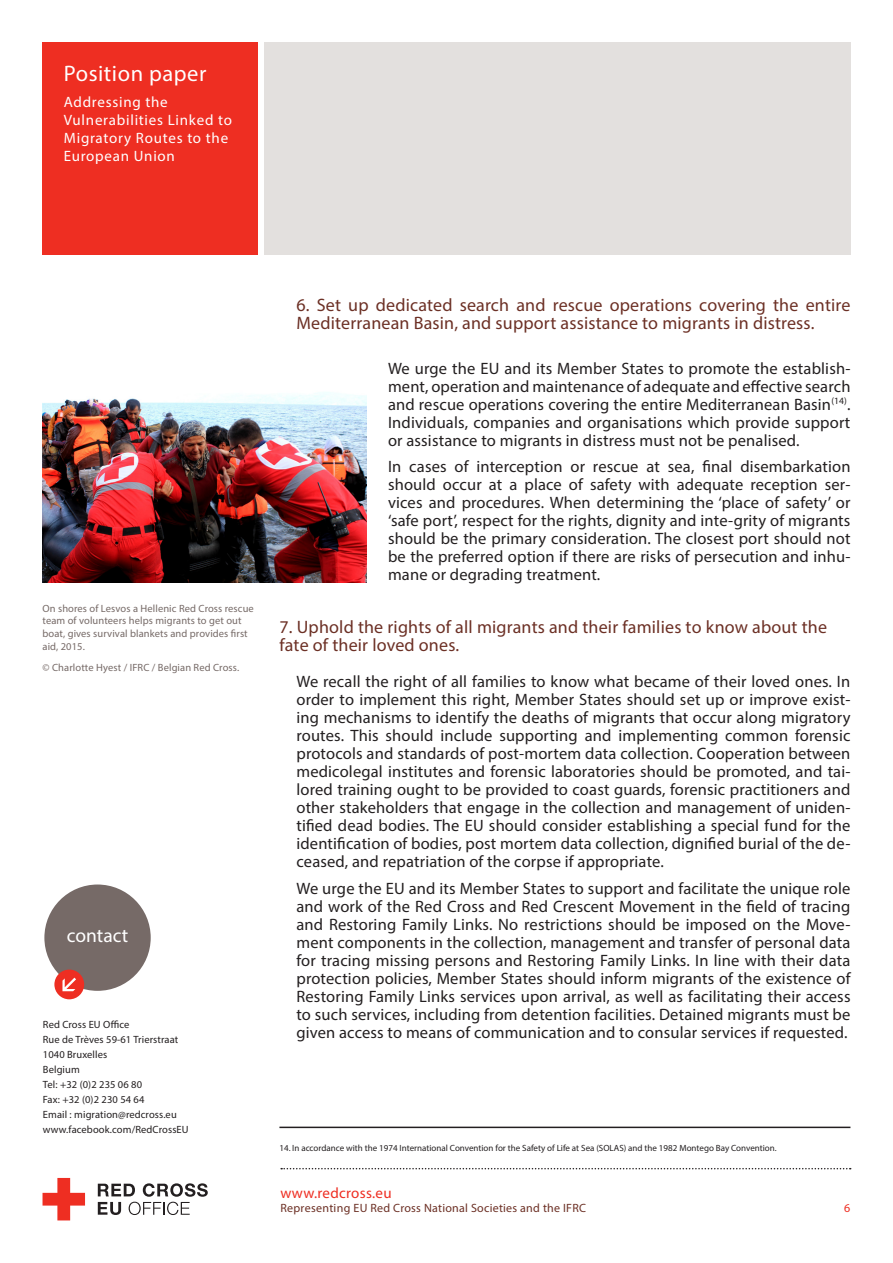
<style>
.page{position:relative;width:893px;height:1263px;background:#fff}
.page>*{position:absolute;margin:0;border:0;box-sizing:border-box;transform-origin:0 0}
.intitulé{font:22.5px "Myriad Pro";letter-spacing:.025em;color:#fff}
.t1{font:19.5px "Myriad Pro";color:#fff}
.bodytext_retrait{font:18px/18px "Myriad Pro";letter-spacing:.01em;color:#6c3025}
.titre_3_bordeau{font:18px/18px "Myriad Pro";letter-spacing:.01em;color:#6c3025}
.bodytext_retrait-2{font:16.5px/18px "Myriad Pro";letter-spacing:.01em;color:#231f20;text-align:justify}
.sous_titre_intitulé{font:15px/18px "Myriad Pro";letter-spacing:.05em;color:#fff}
.t2{font:15px "Myriad Pro";letter-spacing:.02em;color:#ee2e22}
.t3{font:12px "Myriad Pro";letter-spacing:.02em;color:#6c3025}
.t4{font:12px "Myriad Pro";color:#ee2e22}
.legende_photo{font:10.5px/12.6px "Myriad Pro";letter-spacing:.01em;color:#766a67}
.coordonnees{font:10.5px "Myriad Pro";letter-spacing:.01em;color:#231f20}
.footnotes{font:9px "Myriad Pro";color:#231f20}
</style>
<div class="page">
<svg style="left:281px;top:1168px;width:570px;height:1px"></svg>
<div style="left:43px;top:43px;width:215px;height:212px;background:#ee2e22"></div>
<div style="left:264px;top:43px;width:586px;height:212px;background:#e3e0de"></div>
<svg style="left:43px;top:1178px;width:42px;height:42px"></svg>
<svg style="left:98px;top:1183px;width:110px;height:32px"></svg>
<hr style="left:279px;top:1126px;width:571px;height:2px;background:#231f20">
<div style="left:44px;top:884px;width:107px;height:107px;background:#766a67;border-radius:50%"></div>
<div style="left:54px;top:969px;width:30px;height:30px;background:#ee2e22;border-radius:50%"></div>
<svg style="left:62px;top:978px;width:14px;height:13px"></svg>
<img style="left:43px;top:392px;width:324px;height:191px">
<p class="intitulé" style="left:64px;top:59px;width:144px">Position paper</p>
<p class="sous_titre_intitulé" style="left:64px;top:93px;width:170px">Addressing the<br>Vulnerabilities Linked to<br>Migratory Routes to the<br>European Union</p>
<p class="legende_photo" style="left:43px;top:602px;width:213px">On shores of Lesvos a Hellenic Red Cross rescue team of volunteers helps migrants to get out boat, gives survival blankets and provides first aid, 2015.</p>
<p class="legende_photo" style="left:43px;top:661px;width:198px">© Charlotte Hyest / IFRC / Belgian Red Cross.</p>
<p class="t1" style="left:67px;top:924px;width:63px">contact</p>
<p class="coordonnees" style="left:43px;top:1018px;width:88px">Red Cross EU Office</p>
<p class="coordonnees" style="left:43px;top:1033px;width:137px">Rue de Trèves 59-61 Trierstraat</p>
<p class="coordonnees" style="left:43px;top:1048px;width:66px">1040 Bruxelles</p>
<p class="coordonnees" style="left:43px;top:1063px;width:38px">Belgium</p>
<p class="coordonnees" style="left:43px;top:1078px;width:101px">Tel: +32 (0)2 235 06 80</p>
<p class="coordonnees" style="left:43px;top:1093px;width:103px">Fax: +32 (0)2 230 54 64</p>
<p class="coordonnees" style="left:43px;top:1108px;width:135px">Email : migration@redcross.eu</p>
<p class="coordonnees" style="left:43px;top:1123px;width:147px">www.facebook.com/RedCrossEU</p>
<p class="bodytext_retrait" style="left:296px;top:296px;width:555px">6. Set up dedicated search and rescue operations covering the entire<br>Mediterranean Basin, and support assistance to migrants in distress.</p>
<p class="bodytext_retrait-2" style="left:388px;top:359px;width:464px">We urge the EU and its Member States to promote the establish&shy;ment, operation and maintenance of adequate and effective search and rescue operations covering the entire Mediterranean Basin<sup>(14)</sup>.<br>Individuals, companies and organisations which provide support or assistance to migrants in distress must not be penalised.</p>
<p class="bodytext_retrait-2" style="left:388px;top:457px;width:464px">In cases of interception or rescue at sea, final disembarkation should occur at a place of safety with adequate reception ser&shy;vices and procedures. When determining the ‘place of safety’ or ‘safe port’, respect for the rights, dignity and inte-grity of migrants should be the primary consideration. The closest port should not be the preferred option if there are risks of persecution and inhu&shy;mane or degrading treatment.</p>
<p class="titre_3_bordeau" style="left:279px;top:618px;width:549px">7. Uphold the rights of all migrants and their families to know about the fate of their loved ones.</p>
<p class="bodytext_retrait-2" style="left:296px;top:672px;width:556px">We recall the right of all families to know what became of their loved ones. In order to implement this right, Member States should set up or improve exist&shy;ing mechanisms to identify the deaths of migrants that occur along migratory routes. This should include supporting and implementing common forensic protocols and standards of post-mortem data collection. Cooperation between medicolegal institutes and forensic laboratories should be promoted, and tai&shy;lored training ought to be provided to coast guards, forensic practitioners and other stakeholders that engage in the collection and management of uniden&shy;tified dead bodies. The EU should consider establishing a special fund for the identification of bodies, post mortem data collection, dignified burial of the de&shy;ceased, and repatriation of the corpse if appropriate.</p>
<p class="bodytext_retrait-2" style="left:296px;top:879px;width:556px">We urge the EU and its Member States to support and facilitate the unique role and work of the Red Cross and Red Crescent Movement in the field of tracing and Restoring Family Links. No restrictions should be imposed on the Move&shy;ment components in the collection, management and transfer of personal data for tracing missing persons and Restoring Family Links. In line with their data protection policies, Member States should inform migrants of the existence of Restoring Family Links services upon arrival, as well as facilitating their access to such services, including from detention facilities. Detained migrants must be given access to means of communication and to consular services if requested.</p>
<p class="footnotes" style="left:279px;top:1142px;width:499px">14. In accordance with the 1974 International Convention for the Safety of Life at Sea (SOLAS) and the 1982 Montego Bay Convention.</p>
<p class="t2" style="left:280px;top:1183px;width:113px">www.redcross.eu</p>
<p class="t3" style="left:280px;top:1201px;width:307px">Representing EU Red Cross National Societies and the IFRC</p>
<p class="t4" style="left:844px;top:1200px;width:8px">6</p>
</div>
